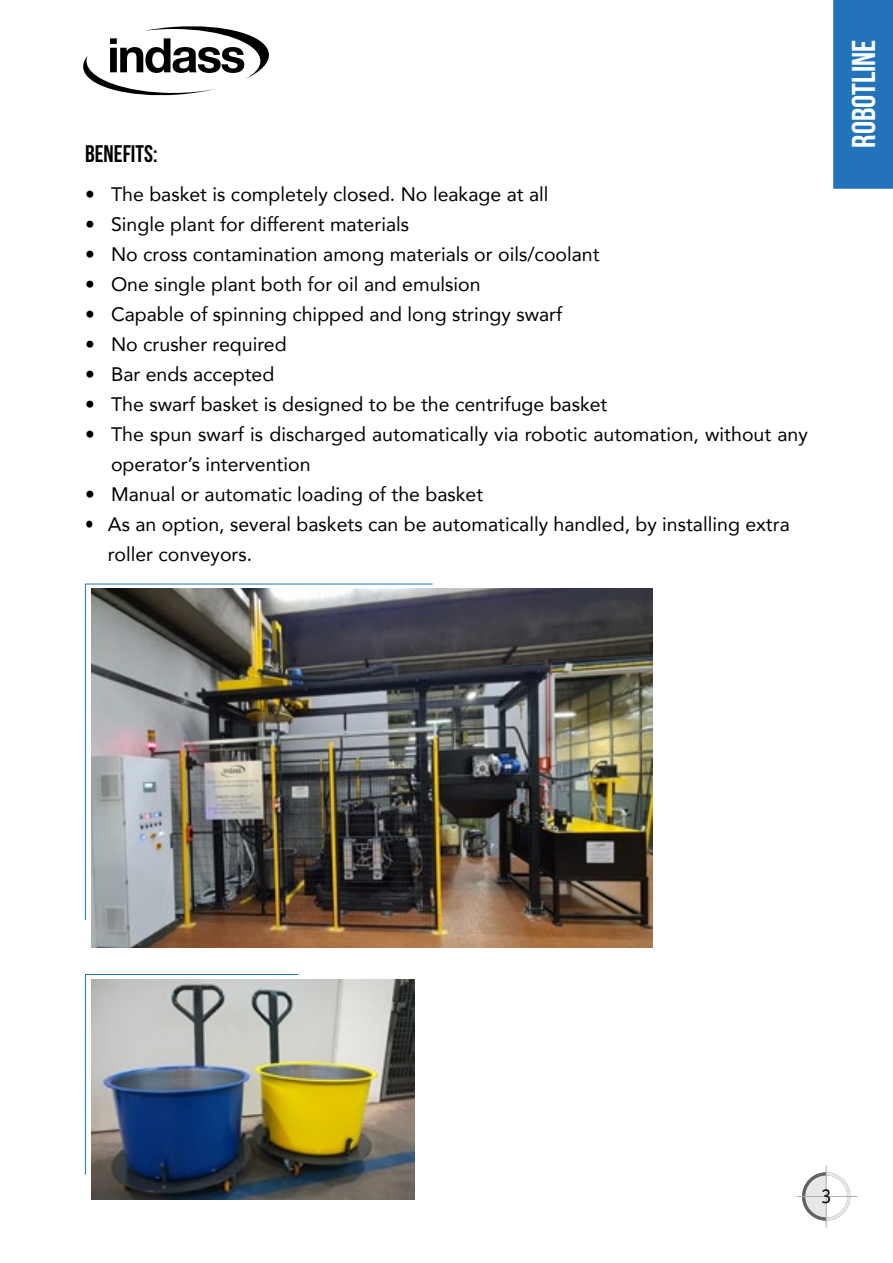
<style>
.page{position:relative;width:893px;height:1263px;background:#fff}
.page>*{position:absolute;margin:0;border:0;box-sizing:border-box;transform-origin:0 0}
.t1{font:33px "Bebas Neue";color:#fff}
.t2{font:24px "Bebas Neue";color:#000}
.t3{font:21px "Officina Sans Std";color:#000}
.t4{font:19.5px/30px "Avenir";color:#000}
.t5{font:19.5px/30px "Avenir";color:#000;scale:.88 1}
</style>
<div class="page">
<svg style="left:802px;top:1171px;width:49px;height:51px"></svg>
<hr style="left:826px;top:1165px;width:1px;height:62px;background:#acacac">
<hr style="left:797px;top:1196px;width:60px;height:1px;background:#acacac">
<img style="left:91px;top:589px;width:561px;height:359px">
<img style="left:85px;top:583px;width:348px;height:338px">
<img style="left:91px;top:979px;width:323px;height:221px">
<img style="left:85px;top:974px;width:214px;height:201px">
<div style="left:833px;top:0;width:60px;height:189px;background:#2273b9"></div>
<svg style="left:83px;top:26px;width:186px;height:70px"></svg>
<p class="t2" style="left:85px;top:141px;width:74px">BENEFITS:</p>
<p class="t4" style="left:85px;top:178px;width:465px">• The basket is completely closed. No leakage at all</p>
<p class="t4" style="left:85px;top:208px;width:326px">• Single plant for different materials</p>
<p class="t4" style="left:85px;top:238px;width:516px">• No cross contamination among materials or oils/coolant</p>
<p class="t4" style="left:85px;top:268px;width:397px">• One single plant both for oil and emulsion</p>
<p class="t4" style="left:85px;top:298px;width:479px">• Capable of spinning chipped and long stringy swarf</p>
<p class="t4" style="left:85px;top:328px;width:203px">• No crusher required</p>
<p class="t4" style="left:85px;top:358px;width:191px">• Bar ends accepted</p>
<p class="t4" style="left:85px;top:388px;width:524px">• The swarf basket is designed to be the centrifuge basket</p>
<p class="t4" style="left:111px;top:418px;width:698px;text-indent:-26px">• The spun swarf is discharged automatically via robotic automation, without any operator’s intervention</p>
<p class="t4" style="left:85px;top:478px;width:400px">• Manual or automatic loading of the basket</p>
<p class="t5" style="left:108px;top:508px;width:776px;text-indent:-23px">• As an option, several baskets can be automatically handled, by installing extra roller conveyors.</p>
<h1 class="t1" style="left:846px;top:148px;width:110px;rotate:-90deg">ROBOTLINE</h1>
<p class="t3" style="left:821px;top:1184px;width:12px">3</p>
</div>
